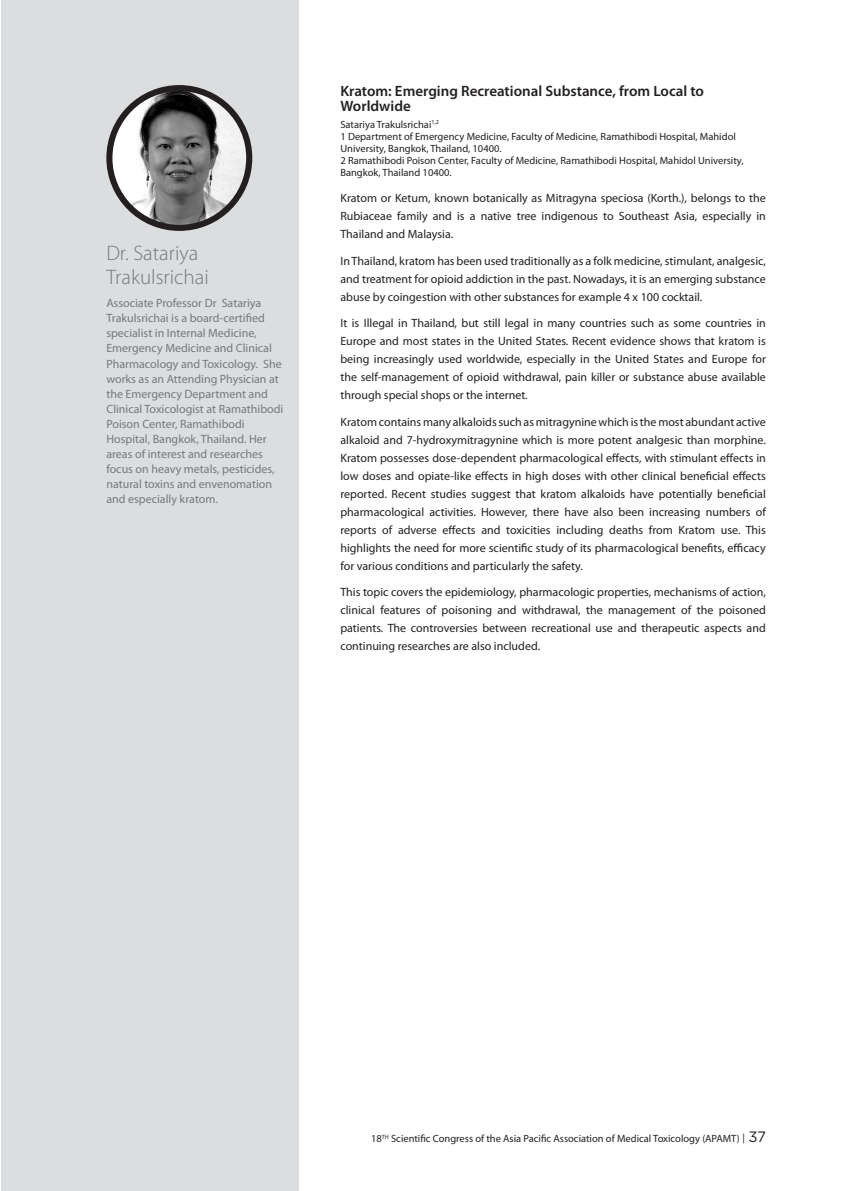
<style>
.page{position:relative;width:851px;height:1191px;background:#fff}
.page>*{position:absolute;margin:0;border:0;box-sizing:border-box;transform-origin:0 0}
.NAME{font:300 21px "Myriad Pro";color:#76787b}
.Tajuk_Abstract01{font:600 15px/15px "Myriad Pro";color:#231f20}
.Abstract_Text02{font:12px/18px "Myriad Pro";color:#231f20;text-align:justify}
.Biosketch{font:12px/15px "Myriad Pro";color:#76787b}
.Penulis_Abstract{font:10.5px/12px "Myriad Pro";color:#231f20}
.s1{font-family:"Gotham Pro"}
.s2{font-family:"Gotham Pro";font-size:15px}
</style>
<div class="page">
<div style="left:1px;top:0;width:298px;height:1191px;background:#dcdddf"></div>
<img style="left:109px;top:88px;width:140px;height:140px;border-radius:70px">
<div style="left:106px;top:85px;width:146px;height:146px;border:6px solid #231f20;border-radius:50%"></div>
<p class="NAME" style="left:106px;top:241px;width:93px">Dr. Satariya</p>
<p class="NAME" style="left:106px;top:265px;width:104px">Trakulsrichai</p>
<p class="Biosketch" style="left:106px;top:296px;width:178px">Associate Professor Dr Satariya<br>Trakulsrichai is a board-certified specialist in Internal Medicine,<br>Emergency Medicine and Clinical<br>Pharmacology and Toxicology. She works as an Attending Physician at the Emergency Department and<br>Clinical Toxicologist at Ramathibodi<br>Poison Center, Ramathibodi<br>Hospital, Bangkok, Thailand. Her areas of interest and researches focus on heavy metals, pesticides, natural toxins and envenomation and especially kratom.</p>
<p class="Tajuk_Abstract01" style="left:340px;top:83px;width:365px">Kratom: Emerging Recreational Substance, from Local to<br>Worldwide</p>
<p class="Penulis_Abstract" style="left:340px;top:118px;width:100px">Satariya Trakulsrichai<sup>1,2</sup></p>
<p class="Penulis_Abstract" style="left:340px;top:130px;width:397px">1 Department of Emergency Medicine, Faculty of Medicine, Ramathibodi Hospital, Mahidol<br>University, Bangkok, Thailand, 10400.</p>
<p class="Penulis_Abstract" style="left:340px;top:154px;width:405px">2 Ramathibodi Poison Center, Faculty of Medicine, Ramathibodi Hospital, Mahidol University,<br>Bangkok, Thailand 10400.</p>
<p class="Abstract_Text02" style="left:340px;top:189px;width:427px">Kratom or Ketum, known botanically as Mitragyna speciosa (Korth.), belongs to the Rubiaceae family and is a native tree indigenous to Southeast Asia, especially in Thailand and Malaysia.</p>
<p class="Abstract_Text02" style="left:340px;top:251px;width:427px">In Thailand, kratom has been used traditionally as a folk medicine, stimulant, analgesic, and treatment for opioid addiction in the past. Nowadays, it is an emerging substance abuse by coingestion with other substances for example 4 x 100 cocktail.</p>
<p class="Abstract_Text02" style="left:340px;top:314px;width:427px">It is Illegal in Thailand, but still legal in many countries such as some countries in Europe and most states in the United States. Recent evidence shows that kratom is being increasingly used worldwide, especially in the United States and Europe for the self-management of opioid withdrawal, pain killer or substance abuse available through special shops or the internet.</p>
<p class="Abstract_Text02" style="left:340px;top:412px;width:427px">Kratom contains many alkaloids such as mitragynine which is the most abundant active alkaloid and 7-hydroxymitragynine which is more potent analgesic than morphine.<br>Kratom possesses dose-dependent pharmacological effects, with stimulant effects in low doses and opiate-like effects in high doses with other clinical beneficial effects reported. Recent studies suggest that kratom alkaloids have potentially beneficial pharmacological activities. However, there have also been increasing numbers of reports of adverse effects and toxicities including deaths from Kratom use. This highlights the need for more scientific study of its pharmacological benefits, efficacy for various conditions and particularly the safety.</p>
<p class="Abstract_Text02" style="left:340px;top:583px;width:427px">This topic covers the epidemiology, pharmacologic properties, mechanisms of action, clinical features of poisoning and withdrawal, the management of the poisoned patients. The controversies between recreational use and therapeutic aspects and continuing researches are also included.</p>
<p class="Penulis_Abstract" style="left:371px;top:1132px;width:396px">18<sup>TH</sup> Scientific Congress of the Asia Pacific Association of Medical Toxicology (APAMT) <span class="s1">|</span> <span class="s2">37</span></p>
</div>
